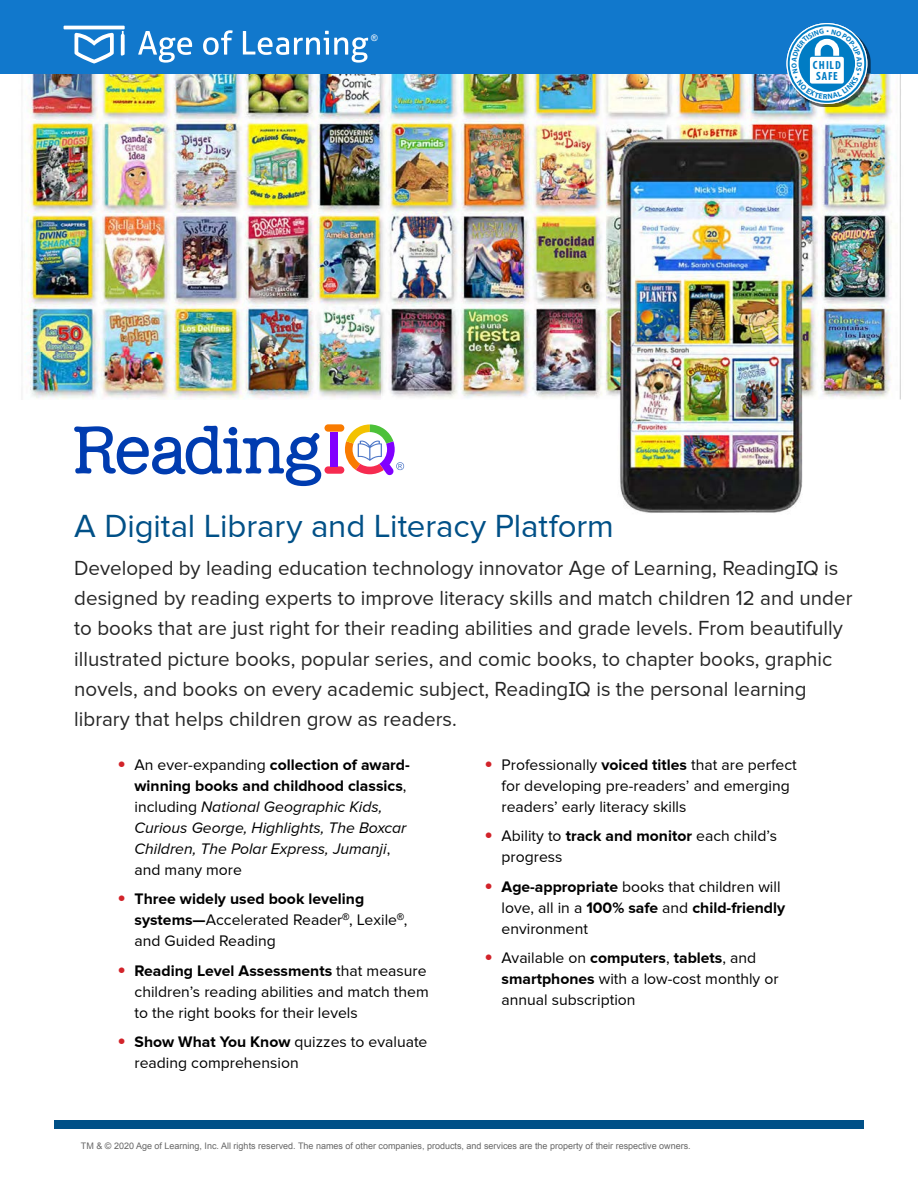
<style>
.page{position:relative;width:918px;height:1188px;background:#fff}
.page>*{position:absolute;margin:0;border:0;box-sizing:border-box;transform-origin:0 0}
.t1{font:33px "Proxima Nova";letter-spacing:-.005em;color:#005087}
.t2{font:21px/30px "Proxima Nova";color:#262626}
.t3{font:15.75px/21px "Proxima Nova";color:#000}
.t4{font:italic 15.75px/21px "Proxima Nova";color:#000}
.t5{font:700 condensed 11.85px/10.4px "Myriad Pro";letter-spacing:.075em;color:#007cc4}
.t6{font:9px "Arial";color:#666}
.t7{font:8.85px "Arial";color:#fff}
.s1{font-family:"AB Cmouse Sans"}
.s2{font-weight:700;font-style:normal;font-size:23.7px;color:#d2232a}
.s3{font-style:normal}
.s4{font-weight:700;font-style:normal}
.s5{font-weight:700;font-size:23.7px;color:#d2232a}
.s6{font-weight:700}
</style>
<div class="page">
<img style="left:14px;top:73px;width:628px;height:326px">
<img style="left:642px;top:73px;width:262px;height:93px">
<img style="left:819px;top:166px;width:82px;height:234px">
<div style="left:0;top:0;width:918px;height:73px;background:#1178cc"></div>
<div style="left:54px;top:1120px;width:810px;height:9px;background:#005087"></div>
<hr style="left:64px;top:26px;width:61px;height:3px;background:#fff">
<svg style="left:75px;top:33px;width:39px;height:30px"></svg>
<svg style="left:121px;top:31px;width:4px;height:25px"></svg>
<svg style="left:138px;top:31px;width:54px;height:32px"></svg>
<svg style="left:203px;top:30px;width:30px;height:25px"></svg>
<svg style="left:243px;top:31px;width:125px;height:32px"></svg>
<img style="left:789px;top:73px;width:82px;height:34px">
<img style="left:867px;top:48px;width:4px;height:25px">
<div style="left:324px;top:424px;width:20px;height:8px;background:#f97b00;border-radius:4px"></div>
<div style="left:324px;top:466px;width:20px;height:8px;background:#f62b50;border-radius:4px"></div>
<div style="left:331px;top:432px;width:7px;height:34px;background:#8100ff"></div>
<svg style="left:74px;top:426px;width:247px;height:60px"></svg>
<svg style="left:345px;top:424px;width:59px;height:51px"></svg>
<img style="left:607px;top:126px;width:211px;height:387px">
<img style="left:607px;top:400px;width:211px;height:1px">
<img style="left:786px;top:23px;width:81px;height:81px">
<p class="t7" style="left:371px;top:32px;width:8px">®</p>
<p class="t5" style="left:813px;top:60px;width:30px">CHILD<br>SAFE</p>
<h1 class="t1" style="left:74px;top:507px;width:541px">A Digital Library and Literacy Platform</h1>
<p class="t2" style="left:74px;top:554px;width:780px">Developed by leading education technology innovator Age of Learning, Readi<span class="s1">ngIQ</span> is designed by reading experts to improve literacy skills and match children 12 and under to books that are just right for their reading abilities and grade levels. From beautifully illustrated picture books, popular series, and comic books, to chapter books, graphic novels, and books on every academic subject, Readi<span class="s1">ngIQ</span> is the personal learning library that helps children grow as readers.</p>
<p class="t4" style="left:135px;top:755px;width:277px;text-indent:-17px"><span class="s2">•</span> <span class="s3">An ever-expanding</span> <span class="s4">collection of award&shy;winning books and childhood classics</span><span class="s3">, including</span> National Geographic Kids, Curious George, Highlights, The Boxcar Children, The Polar Express, Jumanji<span class="s3">, and many more</span></p>
<p class="t3" style="left:135px;top:889px;width:274px;text-indent:-17px"><span class="s5">•</span> <span class="s6">Three widely used book leveling systems—</span>Accelerated Reader<sup>®</sup>, Lexile<sup>®</sup>, and Guided Reading</p>
<p class="t3" style="left:135px;top:960px;width:296px;text-indent:-17px"><span class="s5">•</span> <span class="s6">Reading Level Assessments</span> that measure children’s reading abilities and match them to the right books for their levels</p>
<p class="t3" style="left:135px;top:1032px;width:294px;text-indent:-17px"><span class="s5">•</span> <span class="s6">Show What You Know</span> quizzes to evaluate reading comprehension</p>
<p class="t3" style="left:502px;top:754px;width:297px;text-indent:-17px"><span class="s5">•</span> Professionally <span class="s6">voiced titles</span> that are perfect for developing pre-readers’ and emerging readers’ early literacy skills</p>
<p class="t3" style="left:502px;top:826px;width:277px;text-indent:-17px"><span class="s5">•</span> Ability to <span class="s6">track and monitor</span> each child’s progress</p>
<p class="t3" style="left:502px;top:876px;width:285px;text-indent:-17px"><span class="s5">•</span> <span class="s6">Age-appropriate</span> books that children will love, all in a <span class="s6">100% safe</span> and <span class="s6">child-friendly </span>environment</p>
<p class="t3" style="left:502px;top:948px;width:279px;text-indent:-17px"><span class="s5">•</span> Available on <span class="s6">computers</span>, <span class="s6">tablets</span>, and <span class="s6">smartphones</span> with a low-cost monthly or annual subscription</p>
<p class="t6" style="left:81px;top:1140px;width:611px">TM &amp; © 2020 Age of Learning, Inc. All rights reserved. The names of other companies, products, and services are the property of their respective owners.</p>
</div>
